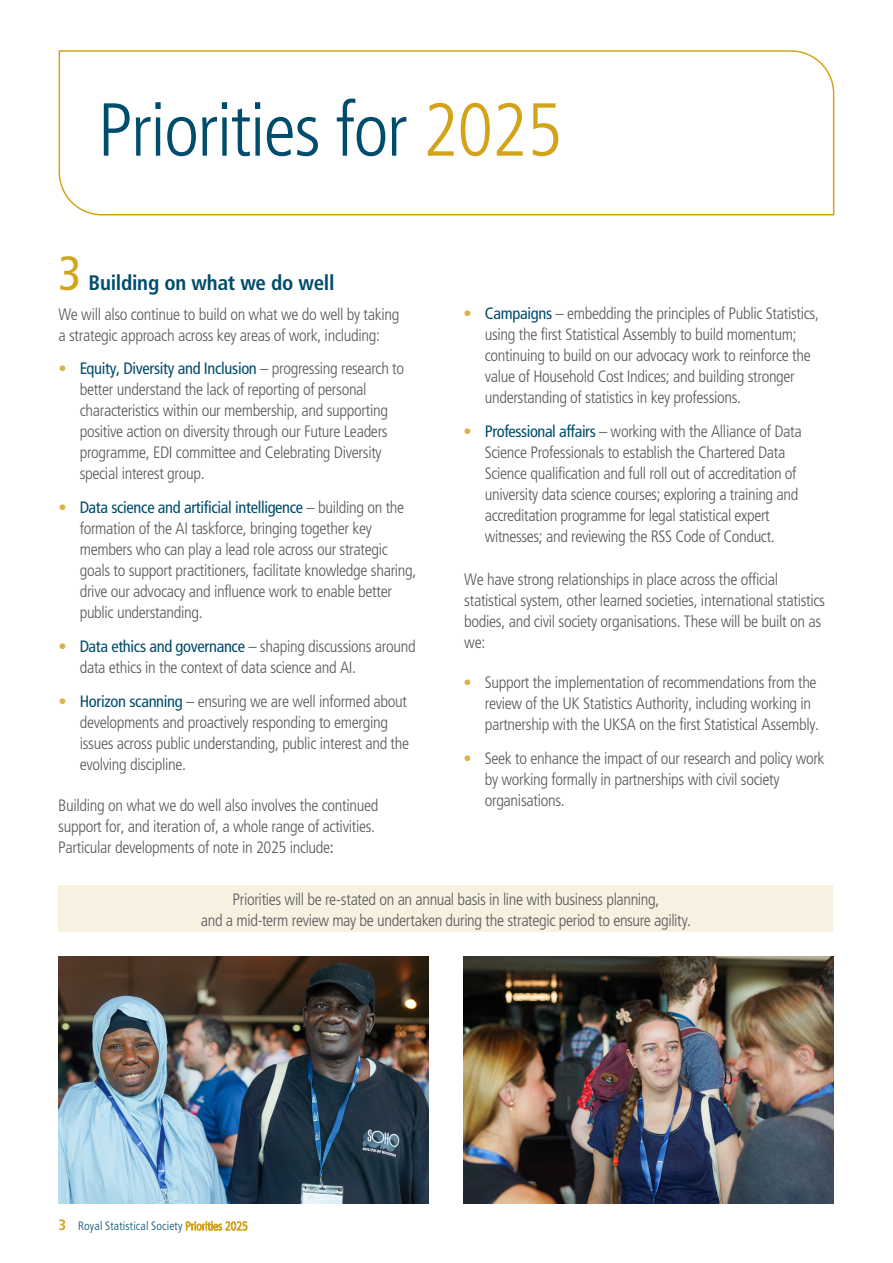
<style>
.page{position:relative;width:893px;height:1263px;background:#fff}
.page>*{position:absolute;margin:0;border:0;box-sizing:border-box;transform-origin:0 0}
.New_Heading{font:300 condensed 75px "Frutiger LT Std";letter-spacing:-.02em;color:#004c6c}
.t1{font:condensed 48px "Frutiger LT Std";color:#d3a41a}
.t2{font:700 condensed 21px "Frutiger LT Std";letter-spacing:-.01em;color:#004c6c}
.t3{font:300 condensed 16.5px/21px "Frutiger LT Std";letter-spacing:-.02em;color:#58595b}
.t4{font:300 condensed 12px "Frutiger LT Std";letter-spacing:.01em;color:#004c6c}
.s1{color:#d3a41a}
.s2{color:#dbb24a}
.s3{font-weight:400;color:#004c6c}
.s4{font-weight:400}
.s5{font-weight:700;font-size:15px;color:#d3a41a}
</style>
<div class="page">
<svg style="left:58px;top:50px;width:777px;height:166px"></svg>
<img style="left:59px;top:957px;width:370px;height:246px">
<img style="left:463px;top:957px;width:370px;height:246px">
<div style="left:58px;top:885px;width:775px;height:47px;background:#f8f0e0"></div>
<p class="New_Heading" style="left:98px;top:87px;width:466px">Priorities for <span class="s1">2025</span></p>
<p class="t1" style="left:58px;top:245px;width:25px">3</p>
<p class="t2" style="left:89px;top:270px;width:247px">Building on what we do well</p>
<p class="t3" style="left:58px;top:304px;width:343px">We will also continue to build on what we do well by taking a strategic approach across key areas of work, including:</p>
<p class="t3" style="left:80px;top:358px;width:326px;text-indent:-21px"><span class="s2">•</span> <span class="s3">Equity, Diversity and Inclusion</span> – progressing research to better understand the lack of reporting of personal characteristics within our membership, and supporting positive action on diversity through our Future Leaders programme, EDI committee and Celebrating Diversity special interest group.</p>
<p class="t3" style="left:80px;top:497px;width:338px;text-indent:-21px"><span class="s2">•</span> <span class="s3">Data science and artificial intelligence</span> – building on the formation of the AI taskforce, bringing together key members who can play a lead role across our strategic goals to support practitioners, facilitate knowledge sharing, drive our advocacy and influence work to enable better public understanding.</p>
<p class="t3" style="left:80px;top:636px;width:338px;text-indent:-21px"><span class="s2">•</span> <span class="s3">Data ethics and governance</span> – shaping discussions around data ethics in the context of data science and AI.</p>
<p class="t3" style="left:80px;top:691px;width:331px;text-indent:-21px"><span class="s2">•</span> <span class="s3">Horizon scanning</span> – ensuring we are well informed about developments and proactively responding to emerging issues across public understanding, public interest and the evolving discipline.</p>
<p class="t3" style="left:58px;top:795px;width:322px">Building on what we do well also involves the continued support for, and iteration of, a whole range of activities.<br>Particular developments of note in 2025 include<span class="s4">:</span></p>
<p class="t3" style="left:485px;top:303px;width:336px;text-indent:-21px"><span class="s2">•</span> <span class="s3">Campaigns</span> – embedding the principles of Public Statistics, using the first Statistical Assembly to build momentum; continuing to build on our advocacy work to reinforce the value of Household Cost Indices; and building stronger understanding of statistics in key professions.</p>
<p class="t3" style="left:485px;top:421px;width:318px;text-indent:-21px"><span class="s2">•</span> <span class="s3">Professional affairs</span> – working with the Alliance of Data Science Professionals to establish the Chartered Data Science qualification and full roll out of accreditation of university data science courses; exploring a training and accreditation programme for legal statistical expert witnesses; and reviewing the RSS Code of Conduct.</p>
<p class="t3" style="left:464px;top:569px;width:362px">We have strong relationships in place across the official statistical system, other learned societies, international statistics bodies, and civil society organisations. These will be built on as we:</p>
<p class="t3" style="left:485px;top:672px;width:336px;text-indent:-21px"><span class="s2">•</span> Support the implementation of recommendations from the review of the UK Statistics Authority, including working in partnership with the UKSA on the first Statistical Assembly.</p>
<p class="t3" style="left:485px;top:748px;width:341px;text-indent:-21px"><span class="s2">•</span> Seek to enhance the impact of our research and policy work by working formally in partnerships with civil society organisations.</p>
<p class="t3" style="left:201px;top:889px;width:492px;text-align:center">Priorities will be re-stated on an annual basis in line with business planning,<br>and a mid-term review may be undertaken during the strategic period to ensure agility.</p>
<p class="t4" style="left:58px;top:1219px;width:191px"><span class="s5">3</span> Royal Statistical Society <span class="s1">Priorities 2025</span></p>
</div>
